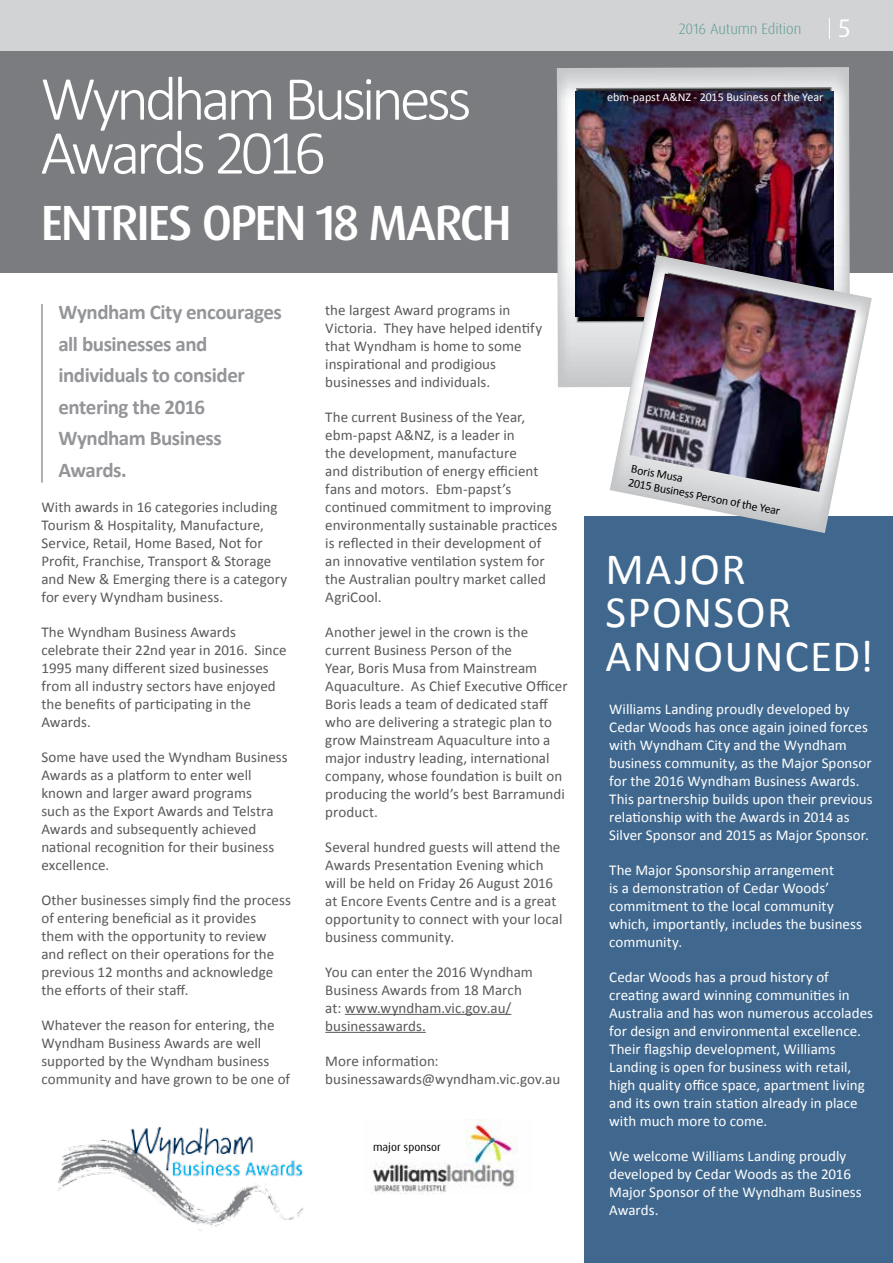
<style>
.page{position:relative;width:893px;height:1263px;background:#fff}
.page>*{position:absolute;margin:0;border:0;box-sizing:border-box;transform-origin:0 0}
.t1{font:300 63px/54px "Calibri";letter-spacing:-.07em;color:#fff}
.t2{font:500 49.5px "Dax OT";letter-spacing:-.05em;color:#fff}
.copy{font:45px/43.5px "Calibri";letter-spacing:.03em;color:#fff}
.t3{font:25.5px "Dax OT";color:#fff}
.copy-2{font:700 21px/31.5px "Calibri";letter-spacing:-.02em;color:#939598}
.t4{font:15px/18px "Calibri";letter-spacing:.005em;color:#58595b}
.copy-3{font:15px/18px "Calibri";letter-spacing:.005em;color:#fff}
.t5{font:300 15px "Dax OT";letter-spacing:-.005em;color:#5c9c94}
.copy-4{font:12px "Calibri";color:#000}
.copy-5{font:12px "Calibri";color:#fff}
.t6{font:11.4px "Dax OT";color:#000}
</style>
<div class="page">
<div style="left:0;top:0;width:893px;height:51px;background:#d1d3d4"></div>
<svg style="left:829px;top:18px;width:1px;height:21px"></svg>
<div style="left:0;top:51px;width:893px;height:221px;background:#7b7c7f"></div>
<div style="left:584px;top:517px;width:309px;height:746px;background:#40688e"></div>
<hr style="left:345px;top:1014px;width:166px;height:1px;background:#58595b">
<hr style="left:325px;top:1032px;width:101px;height:1px;background:#58595b">
<img style="left:371px;top:1120px;width:147px;height:75px">
<img style="left:58px;top:1127px;width:246px;height:103px">
<hr style="left:41px;top:304px;width:2px;height:179px;background:#939598">
<svg style="left:557px;top:67px;width:293px;height:320px;background:#d9dadc"></svg>
<svg style="left:575px;top:86px;width:258px;height:237px"></svg>
<img style="left:575px;top:91px;width:258px;height:225px">
<svg style="left:593px;top:219px;width:294px;height:314px"></svg>
<img style="left:630px;top:273px;width:224px;height:219px">
<p class="t1" style="left:41px;top:71px;width:433px">Wyndham Business<br>Awards 2016</p>
<p class="t2" style="left:41px;top:192px;width:473px">ENTRIES OPEN 18 MARCH</p>
<p class="copy-2" style="left:58px;top:296px;width:225px">Wyndham City encourages all businesses and individuals to consider entering the 2016<br>Wyndham Business<br>Awards.</p>
<p class="t4" style="left:41px;top:498px;width:247px">With awards in 16 categories including Tourism &amp; Hospitality, Manufacture, Service, Retail, Home Based, Not for Profit, Franchise, Transport &amp; Storage and New &amp; Emerging there is a category for every Wyndham business.</p>
<p class="t4" style="left:41px;top:623px;width:247px">The Wyndham Business Awards celebrate their 22nd year in 2016. Since<br>1995 many different sized businesses from all industry sectors have enjoyed the benefits of participating in the<br>Awards.</p>
<p class="t4" style="left:41px;top:748px;width:248px">Some have used the Wyndham Business<br>Awards as a platform to enter well known and larger award programs<br>such as the Export Awards and Telstra<br>Awards and subsequently achieved national recognition for their business excellence.</p>
<p class="t4" style="left:41px;top:891px;width:251px">Other businesses simply find the process of entering beneficial as it provides them with the opportunity to review and reflect on their operations for the previous 12 months and acknowledge the efforts of their staff.</p>
<p class="t4" style="left:41px;top:1016px;width:250px">Whatever the reason for entering, the Wyndham Business Awards are well supported by the Wyndham business community and have grown to be one of</p>
<p class="t4" style="left:325px;top:301px;width:218px">the largest Award programs in<br>Victoria. They have helped identify that Wyndham is home to some inspirational and prodigious businesses and individuals.</p>
<p class="t4" style="left:325px;top:408px;width:233px">The current Business of the Year, ebm-papst A&amp;NZ, is a leader in<br>the development, manufacture<br>and distribution of energy efficient fans and motors. Ebm-papst’s continued commitment to improving environmentally sustainable practices is reflected in their development of an innovative ventilation system for the Australian poultry market called<br>AgriCool.</p>
<p class="t4" style="left:325px;top:623px;width:244px">Another jewel in the crown is the current Business Person of the<br>Year, Boris Musa from Mainstream Aquaculture. As Chief Executive Officer Boris leads a team of dedicated staff who are delivering a strategic plan to grow Mainstream Aquaculture into a major industry leading, international company, whose foundation is built on producing the world’s best Barramundi product.</p>
<p class="t4" style="left:325px;top:838px;width:239px">Several hundred guests will attend the Awards Presentation Evening which will be held on Friday 26 August 2016 at Encore Events Centre and is a great opportunity to connect with your local business community.</p>
<p class="t4" style="left:325px;top:963px;width:209px">You can enter the 2016 Wyndham<br>Business Awards from 18 March at: www.wyndham.vic.gov.au/ businessawards.</p>
<p class="t4" style="left:325px;top:1052px;width:236px">More information: businessawards@wyndham.vic.gov.au</p>
<p class="t6" style="left:373px;top:1139px;width:69px">major sponsor</p>
<p class="t5" style="left:679px;top:19px;width:124px">2016 Autumn Edition</p>
<h3 class="t3" style="left:838px;top:12px;width:14px">5</h3>
<p class="copy-5" style="left:607px;top:89px;width:218px">ebm-papst A&amp;NZ - 2015 Business of the Year</p>
<p class="copy-4" style="left:633px;top:461px;width:54px;rotate:11deg">Boris Musa</p>
<p class="copy-4" style="left:630px;top:474px;width:156px;rotate:11deg">2015 Business Person of the Year</p>
<p class="copy" style="left:606px;top:547px;width:270px">MAJOR<br>SPONSOR<br>ANNOUNCED!</p>
<p class="copy-3" style="left:609px;top:700px;width:265px">Williams Landing proudly developed by Cedar Woods has once again joined forces with Wyndham City and the Wyndham business community, as the Major Sponsor for the 2016 Wyndham Business Awards.<br>This partnership builds upon their previous relationship with the Awards in 2014 as Silver Sponsor and 2015 as Major Sponsor.</p>
<p class="copy-3" style="left:609px;top:861px;width:254px">The Major Sponsorship arrangement<br>is a demonstration of Cedar Woods’ commitment to the local community which, importantly, includes the business community.</p>
<p class="copy-3" style="left:609px;top:968px;width:265px">Cedar Woods has a proud history of creating award winning communities in Australia and has won numerous accolades for design and environmental excellence.<br>Their flagship development, Williams Landing is open for business with retail, high quality office space, apartment living and its own train station already in place with much more to come.</p>
<p class="copy-3" style="left:609px;top:1147px;width:254px">We welcome Williams Landing proudly developed by Cedar Woods as the 2016<br>Major Sponsor of the Wyndham Business<br>Awards.</p>
</div>
